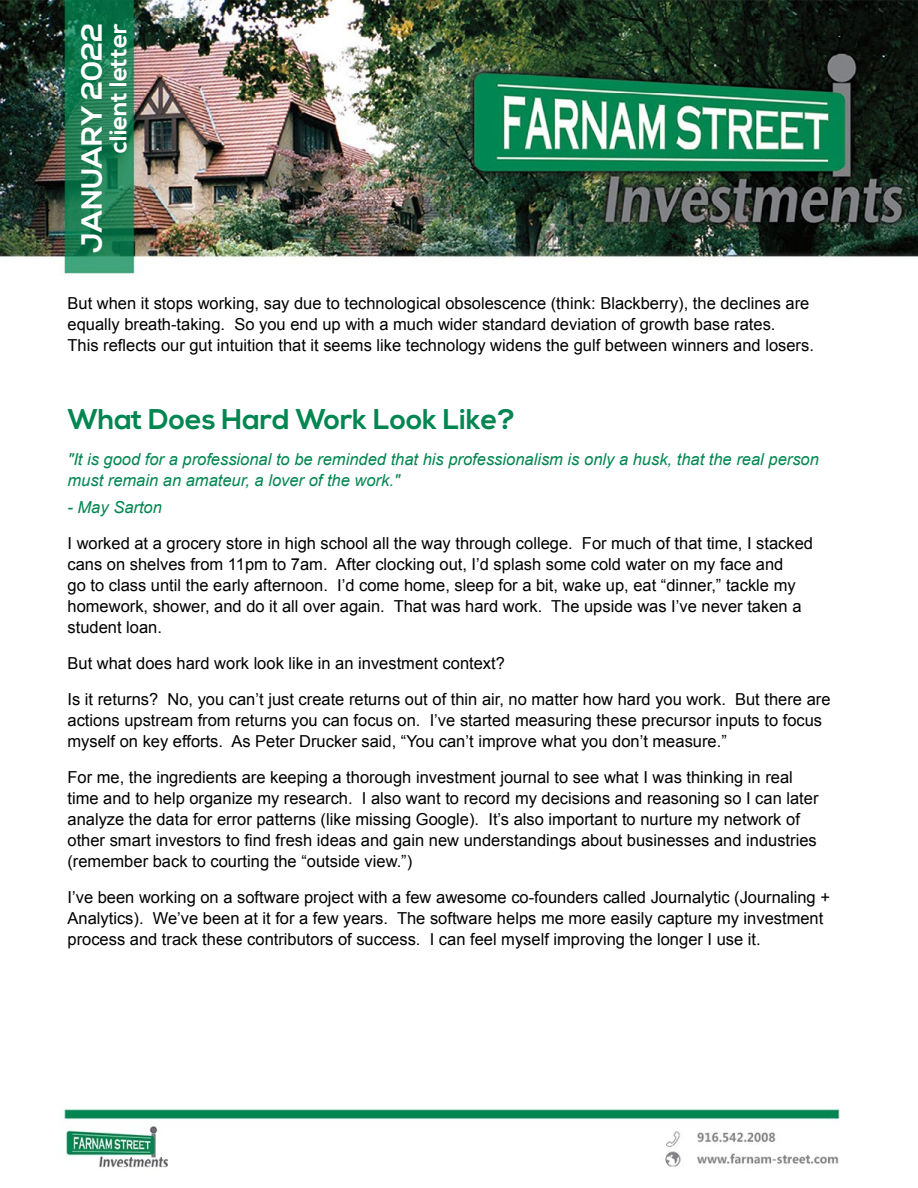
<style>
.page{position:relative;width:918px;height:1188px;background:#fff}
.page>*{position:absolute;margin:0;border:0;box-sizing:border-box;transform-origin:0 0}
.t1{font:700 29.1px "Nexa";color:#fff}
.t2{font:700 28.5px "Nexa";color:#008651}
.t3{font:700 24.45px "Nexa";color:#fff}
.t4{font:16.5px/21px "Arial";color:#000}
.t5{font:italic 16.5px/21px "Arial";color:#008651}
</style>
<div class="page">
<img style="left:0;top:0;width:918px;height:276px">
<img style="left:62px;top:1108px;width:778px;height:60px">
<h1 class="t1" style="left:75px;top:253px;width:231px;rotate:-90deg">JANUARY 2022</h1>
<h3 class="t3" style="left:104px;top:153px;width:131px;rotate:-90deg">client letter</h3>
<p class="t4" style="left:68px;top:293px;width:748px">But when it stops working, say due to technological obsolescence (think: Blackberry), the declines are equally breath-taking. So you end up with a much wider standard deviation of growth base rates.<br>This reflects our gut intuition that it seems like technology widens the gulf between winners and losers.</p>
<h2 class="t2" style="left:68px;top:403px;width:449px">What Does Hard Work Look Like?</h2>
<p class="t5" style="left:68px;top:449px;width:753px">"It is good for a professional to be reminded that his professionalism is only a husk, that the real person must remain an amateur, a lover of the work."</p>
<p class="t5" style="left:68px;top:497px;width:96px">- May Sarton</p>
<p class="t4" style="left:68px;top:533px;width:747px">I worked at a grocery store in high school all the way through college. For much of that time, I stacked cans on shelves from 11pm to 7am. After clocking out, I’d splash some cold water on my face and<br>go to class until the early afternoon. I’d come home, sleep for a bit, wake up, eat “dinner,” tackle my homework, shower, and do it all over again. That was hard work. The upside was I’ve never taken a student loan.</p>
<p class="t4" style="left:68px;top:645px;width:765px;line-height:36px">But what does hard work look like in an investment context?<br>Is it returns? No, you can’t just create returns out of thin air, no matter how hard you work. But there are</p>
<p class="t4" style="left:68px;top:710px;width:756px">actions upstream from returns you can focus on. I’ve started measuring these precursor inputs to focus myself on key efforts. As Peter Drucker said, “You can’t improve what you don’t measure.”</p>
<p class="t4" style="left:68px;top:767px;width:753px">For me, the ingredients are keeping a thorough investment journal to see what I was thinking in real time and to help organize my research. I also want to record my decisions and reasoning so I can later analyze the data for error patterns (like missing Google). It’s also important to nurture my network of other smart investors to find fresh ideas and gain new understandings about businesses and industries (remember back to courting the “outside view.”)</p>
<p class="t4" style="left:68px;top:887px;width:764px">I’ve been working on a software project with a few awesome co-founders called Journalytic (Journaling +<br>Analytics). We’ve been at it for a few years. The software helps me more easily capture my investment process and track these contributors of success. I can feel myself improving the longer I use it.</p>
</div>
